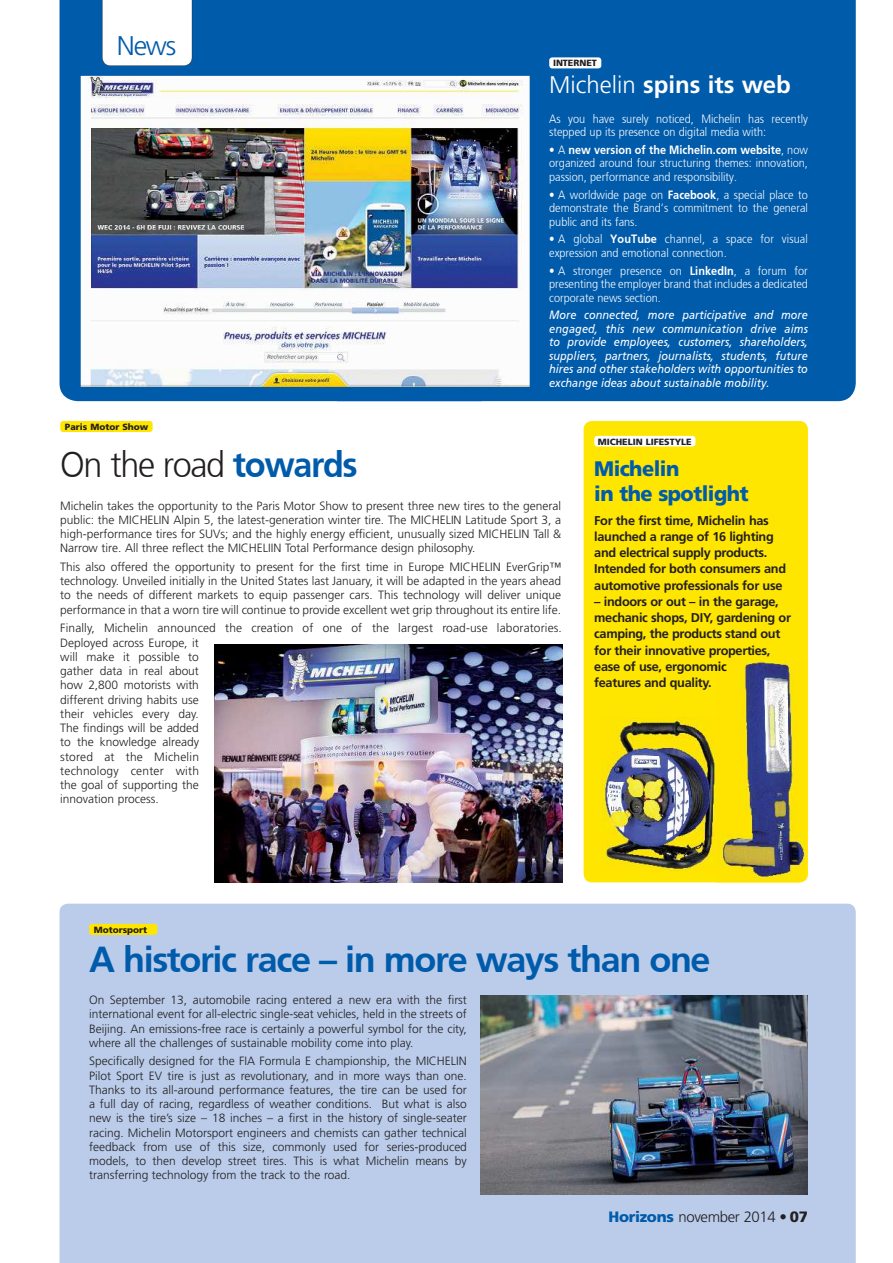
<style>
.page{position:relative;width:893px;height:1263px;background:#fff}
.page>*{position:absolute;margin:0;border:0;box-sizing:border-box;transform-origin:0 0}
.t1{font:700 36px "+VQNHKV Frutiger";letter-spacing:-.04em;color:#005baa}
.t2{font:300 36px "+TFRIRH Frutiger";letter-spacing:-.04em;color:#231f20;scale:.95 1}
.t3{font:300 27px "+JINJFW Frutiger";color:#005baa}
.t4{font:700 24px "+YNWKIL Frutiger";color:#fff}
.t5{font:900 21px/25.5px "+PNIGTK Frutiger";letter-spacing:-.025em;color:#005baa;scale:.95 1}
.t6{font:300 15px "+JINJFW Frutiger";letter-spacing:-.025em;color:#231f20}
.t7{font:700 12.75px/16.2px "+YNWKIL Frutiger";letter-spacing:-.025em;color:#231f20}
.t8{font:300 12px/14.2px "+JINJFW Frutiger";color:#231f20;text-align:justify}
.t9{font:300 12px/13.5px "+TFRIRH Frutiger";color:#fff;scale:.91 1}
.t10{font:italic 12px/13.5px "+OSQQCE Frutiger";color:#fff;text-align:justify;scale:.91 1}
.t11{font:700 12px "+VQNHKV Frutiger";color:#fff;scale:.91 1}
.t12{font:900 9px "+PNIGTK Frutiger";color:#231f20}
.s1{font-family:"+JINJFW Frutiger";font-weight:300}
.s2{font-family:"+TFRIRH Frutiger";font-weight:300}
.s3{font-family:"+VQNHKV Frutiger";font-weight:700}
.s4{font-family:"+VQNHKV Frutiger";font-weight:700;color:#005baa}
.s5{color:#1c1700}
.s6{font-family:"+PNIGTK Frutiger";font-weight:900;color:#005baa}
.s7{font-family:"+YNWKIL Frutiger";font-weight:700}
.s8{font-family:"+PNIGTK Frutiger";font-weight:900}
</style>
<div class="page">
<div style="left:482px;top:0;width:374px;height:401px;background:#005baa"></div>
<div style="left:60px;top:0;width:422px;height:401px;background:#005baa"></div>
<div style="left:549px;top:57px;width:52px;height:11px;background:#fff;border-radius:3px"></div>
<div style="left:60px;top:904px;width:796px;height:359px;background:#baccea"></div>
<img style="left:79px;top:74px;width:452px;height:315px">
<div style="left:584px;top:421px;width:224px;height:461px;background:#ffe600;border-radius:9px"></div>
<div style="left:594px;top:436px;width:101px;height:10px;background:#fff;border-radius:3px"></div>
<img style="left:602px;top:718px;width:114px;height:154px">
<img style="left:717px;top:660px;width:88px;height:222px">
<svg style="left:717px;top:661px;width:10px;height:13px"></svg>
<div style="left:60px;top:421px;width:93px;height:11px;background:#ffe600;border-radius:3px"></div>
<img style="left:480px;top:995px;width:328px;height:200px">
<div style="left:89px;top:924px;width:68px;height:11px;background:#ffe600;border-radius:3px"></div>
<img style="left:214px;top:645px;width:349px;height:237px">
<svg style="left:102px;top:0;width:90px;height:66px"></svg>
<h2 class="t3" style="left:117px;top:35px;width:61px">News</h2>
<p class="t12" style="left:553px;top:59px;width:45px">INTERNET</p>
<h3 class="t4" style="left:549px;top:74px;width:243px"><span class="s1">Michelin</span> spins its web</h3>
<p class="t9" style="left:549px;top:113px;width:286px">As you have surely noticed, Michelin has recently stepped up its presence on digital media with:</p>
<p class="t11" style="left:549px;top:145px;width:286px"><span class="s2">• A</span> new version of the Michelin.com website<span class="s2">, now</span></p>
<p class="t9" style="left:549px;top:157px;width:286px">organized around four structuring themes: innovation, passion, performance and responsibility.</p>
<p class="t9" style="left:549px;top:189px;width:286px;text-align:justify">• A worldwide page on <span class="s3">Facebook</span>, a special place to demonstrate the Brand’s commitment to the general public and its fans.</p>
<p class="t9" style="left:549px;top:233px;width:286px">• A global <span class="s3">YouTube</span> channel, a space for visual expression and emotional connection.</p>
<p class="t9" style="left:549px;top:265px;width:286px;text-align:justify">• A stronger presence on <span class="s3">LinkedIn</span>, a forum for presenting the employer brand that includes a dedicated corporate news section.</p>
<p class="t10" style="left:549px;top:309px;width:286px">More connected, more participative and more engaged, this new communication drive aims to provide employees, customers, shareholders, suppliers, partners, journalists, students, future hires and other stakeholders with opportunities to exchange ideas about sustainable mobility.</p>
<p class="t12" style="left:65px;top:423px;width:85px">Paris Motor Show</p>
<h1 class="t2" style="left:60px;top:449px;width:315px">On the road <span class="s4">towards</span></h1>
<p class="t8" style="left:60px;top:499px;width:502px">Michelin takes the opportunity to the Paris Motor Show to present three new tires to the general public: the MICHELIN Alpin 5, the latest-generation winter tire. The MICHELIN Latitude Sport 3, a high-performance tires for SUVs; and the highly energy efficient, unusually sized MICHELIN Tall &amp; Narrow tire. All three reflect the MICHELIIN Total Performance design philosophy.</p>
<p class="t8" style="left:60px;top:561px;width:502px">This also offered the opportunity to present for the first time in Europe MICHELIN EverGrip™ technology. Unveiled initially in the United States last January, it will be adapted in the years ahead to the needs of different markets to equip passenger cars. This technology will deliver unique performance in that a worn tire will continue to provide excellent wet grip throughout its entire life.</p>
<p class="t8" style="left:60px;top:622px;width:503px;text-align:left">Finally, Michelin announced the creation of one of the largest road-use laboratories.<br>Deployed across Europe, it<br>will make it possible to<br>gather data in real about<br>how 2,800 motorists with<br>different driving habits use<br>their vehicles every day.<br>The findings will be added<br>to the knowledge already<br>stored at the Michelin<br>technology center with<br>the goal of supporting the<br>innovation process.</p>
<p class="t12" style="left:598px;top:438px;width:95px">MICHELIN LIFESTYLE</p>
<h3 class="t5" style="left:594px;top:457px;width:164px">Michelin<br>in the spotlight</h3>
<p class="t7" style="left:594px;top:513px;width:193px">For the first time, Michelin has launched a range of 16 lighting and electrical supply products.<br>Intended for both consumers and automotive professionals for use</p>
<p class="t7" style="left:594px;top:594px;width:198px">– indoors or out – in the garage, mechanic shops, DIY, gardening or camping, the products stand out for their innovative properties, ease of use, ergon<span class="s5">omic<br></span>features and quality.</p>
<p class="t12" style="left:94px;top:926px;width:55px">Motorsport</p>
<h1 class="t1" style="left:89px;top:944px;width:623px">A historic race – in more ways than one</h1>
<p class="t8" style="left:89px;top:994px;width:379px">On September 13, automobile racing entered a new era with the first international event for all-electric single-seat vehicles, held in the streets of Beijing. An emissions-free race is certainly a powerful symbol for the city, where all the challenges of sustainable mobility come into play.</p>
<p class="t8" style="left:89px;top:1055px;width:379px">Specifically designed for the FIA Formula E championship, the MICHELIN Pilot Sport EV tire is just as revolutionary, and in more ways than one.<br>Thanks to its all-around performance features, the tire can be used for a full day of racing, regardless of weather conditions. But what is also new is the tire’s size – 18 inches – a first in the history of single-seater racing. Michelin Motorsport engineers and chemists can gather technical feedback from use of this size, commonly used for series-produced models, to then develop street tires. This is what Michelin means by transferring technology from the track to the road.</p>
<p class="t6" style="left:608px;top:1210px;width:201px"><span class="s6">Horizons</span> november 2014 <span class="s7">•</span> <span class="s8">07</span></p>
</div>
